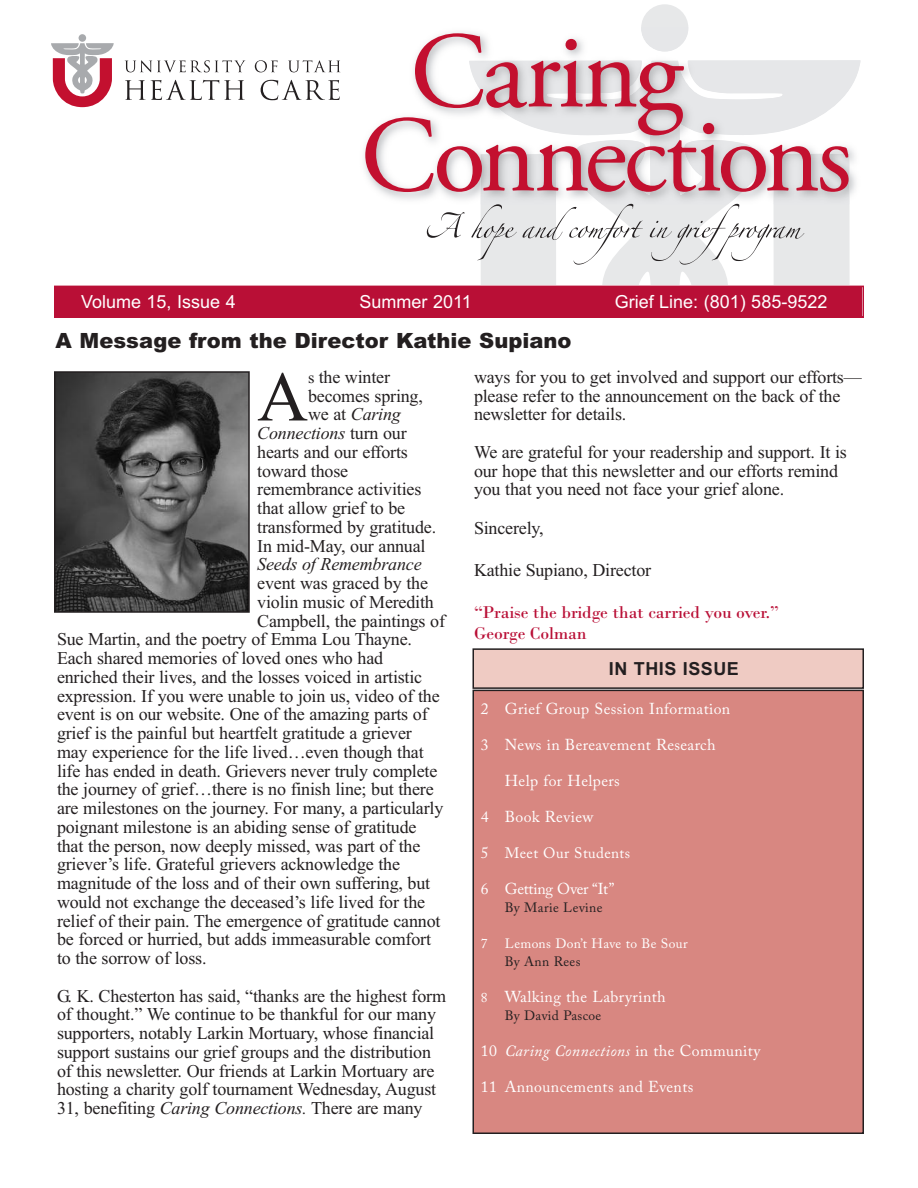
<style>
.page{position:relative;width:918px;height:1188px;background:#fff}
.page>*{position:absolute;margin:0;border:0;box-sizing:border-box;transform-origin:0 0}
.t1{font:70.65px "Times New Roman";color:#231f20}
.t2{font:900 21px "Arial";color:#231f20}
.t3{font:18px/18.8px "Times New Roman";letter-spacing:-.01em;color:#231f20}
.t4{font:18px/21px "Bodoni";letter-spacing:-.01em;color:#b90f36}
.t5{font:18px "Arial";color:#fff}
.t6{font:italic 18px "Times New Roman";letter-spacing:-.01em;color:#231f20}
.t7{font:700 18px "Arial";letter-spacing:.03em;color:#231f20}
.t8{font:15.75px "Adobe Caslon Pro";letter-spacing:.025em;color:#fff}
.t9{font:italic 15.75px "Adobe Caslon Pro";letter-spacing:.025em;color:#fff}
.t10{font:15.75px "Adobe Caslon Pro";letter-spacing:-.015em;color:#fff}
.t11{font:15px "Adobe Caslon Pro";letter-spacing:.025em;color:#fff}
.t12{font:13.5px "Adobe Caslon Pro";letter-spacing:.025em;color:#231f20}
.t13{font:13.5px "Adobe Caslon Pro";letter-spacing:.025em;color:#fff}
.s1{font-size:16.5px}
.s2{font-style:normal}
.s3{font-style:italic}
.s4{font-size:15.75px}
.s5{font-size:13.5px}
</style>
<div class="page">
<div style="left:56px;top:287px;width:806px;height:29px;background:#b90f36"></div>
<div style="left:54px;top:286px;width:810px;height:32px;border:2px solid #b90f36"></div>
<div style="left:473px;top:690px;width:390px;height:443px;background:#d88781"></div>
<div style="left:473px;top:690px;width:391px;height:444px;border:2px solid #231f20"></div>
<div style="left:473px;top:649px;width:390px;height:39px;background:#efcbc3"></div>
<div style="left:472px;top:648px;width:392px;height:41px;border:2px solid #231f20"></div>
<img style="left:57px;top:374px;width:190px;height:236px">
<div style="left:54px;top:371px;width:196px;height:242px;border:2px solid #231f20"></div>
<div style="left:641px;top:4px;width:47px;height:48px;background:#e7e8e9;border-radius:50%"></div>
<svg style="left:481px;top:265px;width:369px;height:20px;fill:#e7e8e9"></svg>
<svg style="left:365px;top:27px;width:496px;height:238px"></svg>
<svg style="left:125px;top:60px;width:120px;height:12px"></svg>
<svg style="left:255px;top:60px;width:23px;height:12px"></svg>
<svg style="left:288px;top:60px;width:52px;height:12px"></svg>
<svg style="left:125px;top:80px;width:120px;height:20px"></svg>
<svg style="left:261px;top:80px;width:79px;height:20px"></svg>
<div style="left:79px;top:34px;width:7px;height:8px;background:#a8aaad;border-radius:50%"></div>
<svg style="left:51px;top:43px;width:63px;height:64px"></svg>
<p class="t5" style="left:81px;top:291px;width:156px">Volume 15, Issue 4</p>
<p class="t5" style="left:360px;top:291px;width:114px">Summer 2011</p>
<p class="t5" style="left:615px;top:291px;width:214px">Grief Line: (801) 585-9522</p>
<p class="t2" style="left:56px;top:329px;width:517px">A Message from the Director Kathie Supiano</p>
<h1 class="t1" style="left:257px;top:355px;width:52px">A</h1>
<p class="t3" style="left:308px;top:367px;width:83px"><span class="s1">s</span> the winter</p>
<p class="t3" style="left:308px;top:386px;width:116px">becomes spring,</p>
<p class="t6" style="left:308px;top:404px;width:94px"><span class="s2">we at</span> Caring</p>
<p class="t6" style="left:257px;top:422px;width:151px">Connections <span class="s2">turn our</span></p>
<p class="t3" style="left:257px;top:442px;width:152px">hearts and our efforts</p>
<p class="t3" style="left:257px;top:461px;width:92px">toward those</p>
<p class="t3" style="left:257px;top:480px;width:166px">remembrance activities</p>
<p class="t3" style="left:257px;top:499px;width:149px">that allow grief to be</p>
<p class="t3" style="left:257px;top:517px;width:181px">transformed by gratitude.</p>
<p class="t3" style="left:257px;top:536px;width:170px">In mid-May, our annual</p>
<p class="t6" style="left:257px;top:554px;width:166px">Seeds of Remembrance</p>
<p class="t3" style="left:257px;top:574px;width:172px">event was graced by the</p>
<p class="t3" style="left:257px;top:592px;width:178px">violin music of Meredith</p>
<p class="t3" style="left:257px;top:611px;width:189px">Campbell, the paintings of</p>
<p class="t3" style="left:57px;top:630px;width:357px">Sue Martin, and the poetry of Emma Lou Thayne.</p>
<p class="t3" style="left:57px;top:649px;width:328px">Each shared memories of loved ones who had</p>
<p class="t3" style="left:57px;top:667px;width:367px">enriched their lives, and the losses voiced in artistic</p>
<p class="t3" style="left:57px;top:686px;width:384px">expression. If you were unable to join us, video of the</p>
<p class="t3" style="left:57px;top:705px;width:372px">event is on our website. One of the amazing parts of</p>
<p class="t3" style="left:57px;top:724px;width:356px">grief is the painful but heartfelt gratitude a griever</p>
<p class="t3" style="left:57px;top:742px;width:368px">may experience for the life lived…even though that</p>
<p class="t3" style="left:57px;top:761px;width:382px">life has ended in death. Grievers never truly complete</p>
<p class="t3" style="left:57px;top:780px;width:378px">the journey of grief…there is no finish line; but there</p>
<p class="t3" style="left:57px;top:799px;width:388px">are milestones on the journey. For many, a particularly</p>
<p class="t3" style="left:57px;top:817px;width:361px">poignant milestone is an abiding sense of gratitude</p>
<p class="t3" style="left:57px;top:836px;width:365px">that the person, now deeply missed, was part of the</p>
<p class="t3" style="left:57px;top:855px;width:345px">griever’s life. Grateful grievers acknowledge the</p>
<p class="t3" style="left:57px;top:874px;width:375px">magnitude of the loss and of their own suffering, but</p>
<p class="t3" style="left:57px;top:892px;width:370px">would not exchange the deceased’s life lived for the</p>
<p class="t3" style="left:57px;top:911px;width:385px">relief of their pain. The emergence of gratitude cannot</p>
<p class="t3" style="left:57px;top:930px;width:376px">be forced or hurried, but adds immeasurable comfort</p>
<p class="t3" style="left:57px;top:949px;width:151px">to the sorrow of loss.</p>
<p class="t3" style="left:57px;top:986px;width:391px">G. K. Chesterton has said, “thanks are the highest form of thought.” We continue to be thankful for our many supporters, notably Larkin Mortuary, whose financial support sustains our grief groups and the distribution of this newsletter. Our friends at Larkin Mortuary are hosting a charity golf tournament Wednesday, August 31, benefiting <span class="s3">Caring Connections.</span> There are many</p>
<p class="t3" style="left:474px;top:367px;width:389px">ways for you to get involved and support our efforts— please refer to the announcement on the back of the newsletter for details.</p>
<p class="t3" style="left:474px;top:442px;width:374px">We are grateful for your readership and support. It is our hope that this newsletter and our efforts remind you that you need not face your grief alone.</p>
<p class="t3" style="left:474px;top:519px;width:71px">Sincerely,</p>
<p class="t3" style="left:474px;top:561px;width:179px">Kathie Supiano, Director</p>
<p class="t4" style="left:474px;top:602px;width:306px">“Praise the bridge that carried you over.”<br>George Colman</p>
<p class="t7" style="left:609px;top:658px;width:132px">IN THIS ISSUE</p>
<p class="t8" style="left:481px;top:703px;width:251px">2 Grief Group Session Information</p>
<p class="t8" style="left:481px;top:739px;width:236px">3 News in Bereavement Research</p>
<p class="t8" style="left:505px;top:775px;width:117px">Help for Helpers</p>
<p class="t8" style="left:481px;top:811px;width:114px">4 Book Review</p>
<p class="t11" style="left:481px;top:847px;width:151px"><span class="s4">5</span> Meet Our Students</p>
<p class="t10" style="left:481px;top:883px;width:135px">6 Getting Over “It”</p>
<p class="t12" style="left:505px;top:902px;width:99px">By Marie Levine</p>
<p class="t13" style="left:481px;top:938px;width:8px">7</p>
<p class="t13" style="left:505px;top:938px;width:184px">Lemons Don’t Have to Be Sour</p>
<p class="t12" style="left:505px;top:956px;width:77px">By Ann Rees</p>
<p class="t8" style="left:481px;top:991px;width:186px"><span class="s5">8</span> Walking the Labryrinth</p>
<p class="t12" style="left:505px;top:1010px;width:98px">By David Pascoe</p>
<p class="t9" style="left:481px;top:1045px;width:281px"><span class="s2">10</span> Caring Connections <span class="s2">in the Community</span></p>
<p class="t8" style="left:481px;top:1081px;width:214px">11 Announcements and Events</p>
</div>
